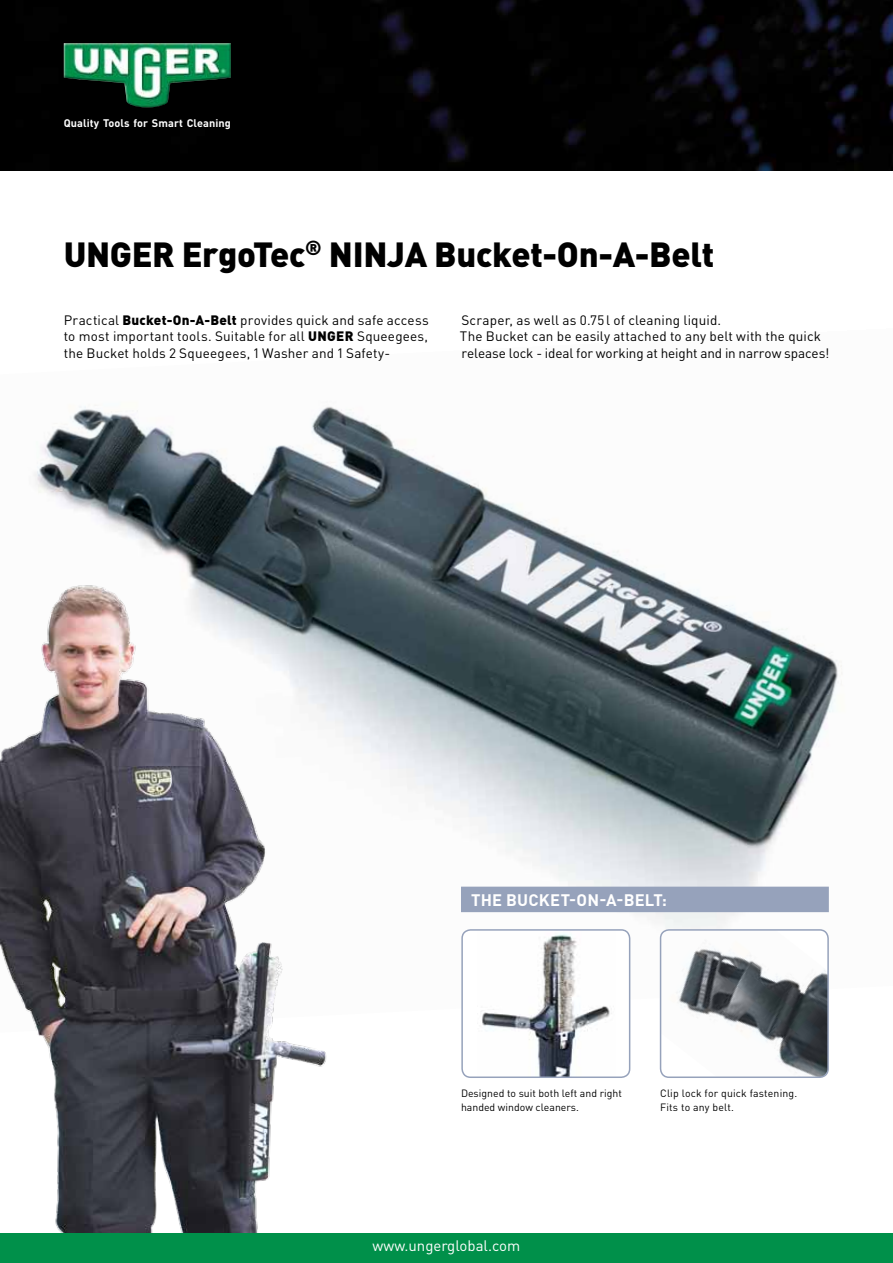
<style>
.page{position:relative;width:893px;height:1263px;background:#fff}
.page>*{position:absolute;margin:0;border:0;box-sizing:border-box;transform-origin:0 0}
.t1{font:900 34.5px "DIN Pro";letter-spacing:-.01em;color:#000}
.t2{font:700 16.5px "DIN Pro";letter-spacing:.01em;color:#fff}
.t3{font:15px "DIN Pro";color:#fff}
.t4{font:13.5px/16.5px "DIN Pro";letter-spacing:.01em;color:#000;text-align:justify}
.t5{font:700 10.95px "DIN Pro";letter-spacing:.01em;color:#fff}
.t6{font:10.5px/13.5px "DIN Pro";color:#000}
.s1{font-weight:900}
</style>
<div class="page">
<img style="left:0;top:0;width:893px;height:170px">
<img style="left:34px;top:405px;width:808px;height:627px">
<img style="left:0;top:578px;width:346px;height:655px">
<div style="left:462px;top:930px;width:168px;height:147px;background:#fff;border-radius:9px"></div>
<img style="left:481px;top:934px;width:131px;height:141px">
<div style="left:461px;top:929px;width:169px;height:149px;border:2px solid #96a2bb;border-radius:9px"></div>
<img style="left:64px;top:43px;width:167px;height:64px">
<img style="left:661px;top:930px;width:167px;height:147px">
<div style="left:660px;top:929px;width:169px;height:149px;border:2px solid #96a2bb;border-radius:9px"></div>
<div style="left:0;top:1233px;width:893px;height:30px;background:#00904a"></div>
<svg style="left:460px;top:886px;width:370px;height:27px;background:#9ba7be"></svg>
<p class="t5" style="left:64px;top:116px;width:169px">Quality Tools for Smart Cleaning</p>
<h1 class="t1" style="left:64px;top:231px;width:45px">UNGER</h1>
<h1 class="t1" style="left:182px;top:231px;width:534px">ErgoTec<sup>®</sup> NINJA Bucket-On-A-Belt</h1>
<p class="t4" style="left:64px;top:311px;width:366px">Practical <span class="s1">Bucket-On-A-Belt</span> provides quick and safe access to most important tools. Suitable for all <span class="s1">Unger</span> Squeegees, the Bucket holds 2 Squeegees, 1 Washer and 1 Safety-</p>
<p class="t4" style="left:460px;top:311px;width:371px;text-align:left">Scraper, as well as 0.75l of cleaning liquid.<br>The Bucket can be easily attached to any belt with the quick release lock - ideal for working at height and in narrow spaces!</p>
<p class="t2" style="left:471px;top:888px;width:197px">The Bucket-on-a-Belt:</p>
<p class="t6" style="left:461px;top:1086px;width:162px">Designed to suit both left and right handed window cleaners.</p>
<p class="t6" style="left:660px;top:1086px;width:139px">Clip lock for quick fastening.<br>Fits to any belt.</p>
<p class="t3" style="left:373px;top:1235px;width:149px">www.ungerglobal.com</p>
</div>
